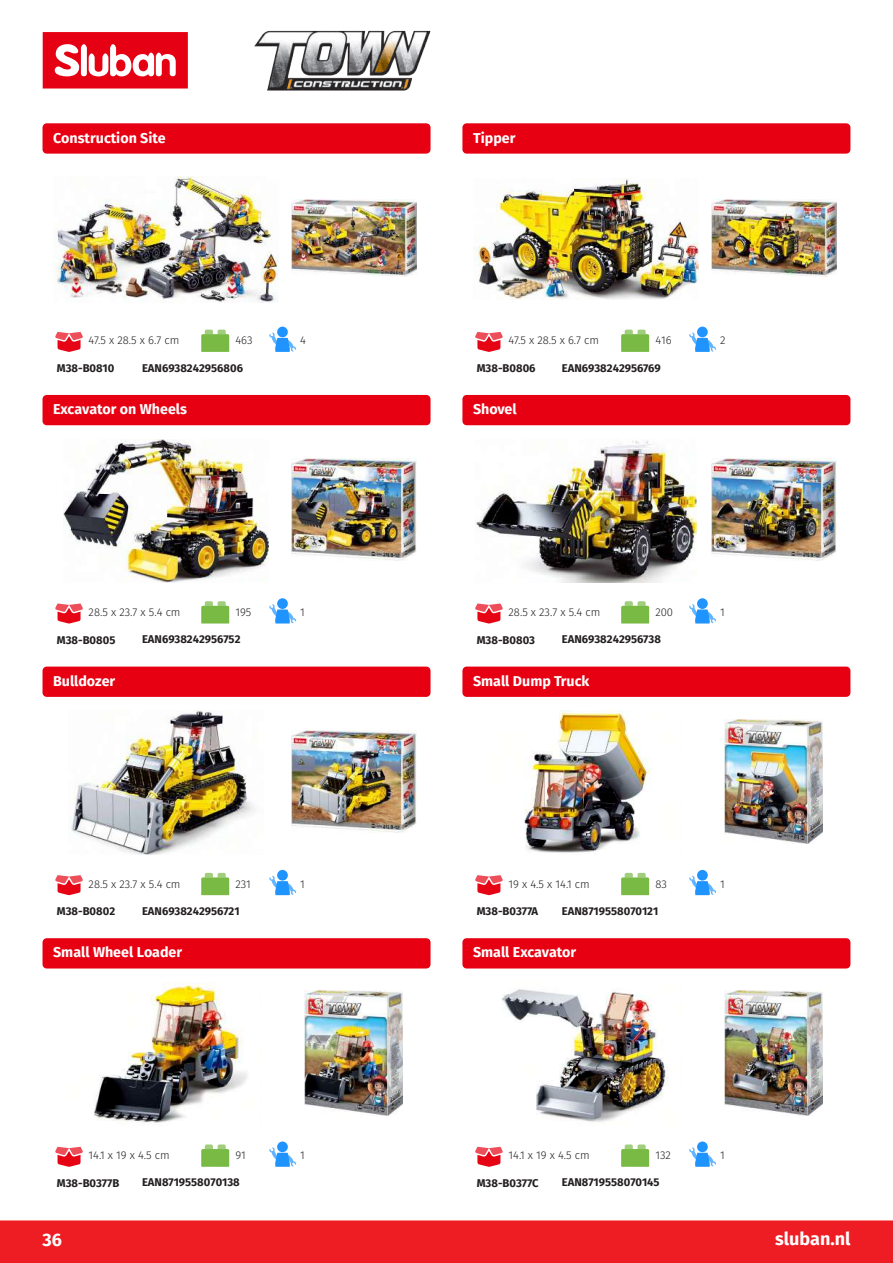
<style>
.page{position:relative;width:893px;height:1263px;background:#fff}
.page>*{position:absolute;margin:0;border:0;box-sizing:border-box;transform-origin:0 0}
.t1{font:700 18px "Fira Sans";color:#fff}
.t2{font:700 14.25px "Fira Sans";color:#fff}
.t3{font:700 11.25px "Fira Sans";color:#231f20}
.t4{font:300 11.25px "Fira Sans";color:#231f20}
</style>
<div class="page">
<div style="left:0;top:1220px;width:893px;height:43px;background:#ee1d23"></div>
<svg style="left:43px;top:32px;width:145px;height:57px"></svg>
<div style="left:43px;top:123px;width:388px;height:31px;background:#e60012;border-radius:4px"></div>
<img style="left:53px;top:176px;width:226px;height:126px">
<svg style="left:201px;top:330px;width:28px;height:22px"></svg>
<svg style="left:55px;top:332px;width:28px;height:20px"></svg>
<img style="left:292px;top:200px;width:124px;height:77px">
<div style="left:277px;top:327px;width:11px;height:10px;background:#1f94fe;border-radius:50%"></div>
<svg style="left:269px;top:332px;width:27px;height:20px"></svg>
<div style="left:462px;top:123px;width:388px;height:31px;background:#e60012;border-radius:4px"></div>
<img style="left:473px;top:179px;width:226px;height:120px">
<svg style="left:621px;top:330px;width:28px;height:22px"></svg>
<svg style="left:475px;top:332px;width:28px;height:20px"></svg>
<img style="left:711px;top:200px;width:125px;height:77px">
<div style="left:697px;top:327px;width:11px;height:10px;background:#1f94fe;border-radius:50%"></div>
<svg style="left:689px;top:332px;width:27px;height:20px"></svg>
<div style="left:43px;top:395px;width:388px;height:30px;background:#e60012;border-radius:4px"></div>
<img style="left:63px;top:439px;width:206px;height:144px">
<svg style="left:201px;top:601px;width:28px;height:22px"></svg>
<svg style="left:55px;top:603px;width:28px;height:20px"></svg>
<img style="left:292px;top:459px;width:124px;height:102px">
<div style="left:277px;top:598px;width:11px;height:11px;background:#1f94fe;border-radius:50%"></div>
<svg style="left:269px;top:604px;width:27px;height:19px"></svg>
<div style="left:462px;top:395px;width:388px;height:30px;background:#e60012;border-radius:4px"></div>
<img style="left:476px;top:440px;width:220px;height:143px">
<svg style="left:621px;top:601px;width:28px;height:22px"></svg>
<svg style="left:475px;top:603px;width:28px;height:20px"></svg>
<img style="left:711px;top:459px;width:125px;height:102px">
<div style="left:697px;top:598px;width:11px;height:11px;background:#1f94fe;border-radius:50%"></div>
<svg style="left:689px;top:604px;width:27px;height:19px"></svg>
<div style="left:43px;top:666px;width:388px;height:31px;background:#e60012;border-radius:4px"></div>
<img style="left:69px;top:711px;width:185px;height:143px">
<svg style="left:201px;top:873px;width:28px;height:22px"></svg>
<svg style="left:55px;top:875px;width:28px;height:20px"></svg>
<img style="left:292px;top:730px;width:124px;height:102px">
<div style="left:277px;top:870px;width:11px;height:10px;background:#1f94fe;border-radius:50%"></div>
<svg style="left:269px;top:876px;width:27px;height:19px"></svg>
<div style="left:462px;top:666px;width:388px;height:31px;background:#e60012;border-radius:4px"></div>
<img style="left:524px;top:711px;width:127px;height:142px">
<svg style="left:621px;top:873px;width:28px;height:22px"></svg>
<svg style="left:475px;top:875px;width:28px;height:20px"></svg>
<img style="left:725px;top:719px;width:98px;height:125px">
<div style="left:697px;top:870px;width:11px;height:10px;background:#1f94fe;border-radius:50%"></div>
<svg style="left:689px;top:876px;width:27px;height:19px"></svg>
<div style="left:43px;top:938px;width:388px;height:30px;background:#e60012;border-radius:4px"></div>
<img style="left:94px;top:982px;width:153px;height:141px">
<svg style="left:201px;top:1144px;width:28px;height:23px"></svg>
<svg style="left:55px;top:1147px;width:28px;height:20px"></svg>
<img style="left:305px;top:991px;width:98px;height:124px">
<div style="left:277px;top:1141px;width:11px;height:11px;background:#1f94fe;border-radius:50%"></div>
<svg style="left:269px;top:1147px;width:27px;height:20px"></svg>
<div style="left:462px;top:938px;width:388px;height:30px;background:#e60012;border-radius:4px"></div>
<img style="left:502px;top:989px;width:167px;height:134px">
<svg style="left:621px;top:1144px;width:28px;height:23px"></svg>
<svg style="left:475px;top:1147px;width:28px;height:20px"></svg>
<img style="left:725px;top:991px;width:98px;height:124px">
<div style="left:697px;top:1141px;width:11px;height:11px;background:#1f94fe;border-radius:50%"></div>
<svg style="left:689px;top:1147px;width:27px;height:20px"></svg>
<img style="left:254px;top:30px;width:177px;height:61px">
<p class="t2" style="left:53px;top:128px;width:114px">Construction Site</p>
<p class="t2" style="left:473px;top:128px;width:44px">Tipper</p>
<p class="t4" style="left:89px;top:333px;width:92px">47.5 x 28.5 x 6.7 cm</p>
<p class="t4" style="left:235px;top:333px;width:19px">463</p>
<p class="t4" style="left:300px;top:333px;width:7px">4</p>
<p class="t3" style="left:57px;top:360px;width:59px">M38-B0810</p>
<p class="t3" style="left:142px;top:360px;width:103px">EAN6938242956806</p>
<p class="t4" style="left:509px;top:333px;width:92px">47.5 x 28.5 x 6.7 cm</p>
<p class="t4" style="left:655px;top:333px;width:18px">416</p>
<p class="t4" style="left:720px;top:333px;width:7px">2</p>
<p class="t3" style="left:477px;top:360px;width:60px">M38-B0806</p>
<p class="t3" style="left:562px;top:360px;width:100px">EAN6938242956769</p>
<p class="t2" style="left:53px;top:399px;width:135px">Excavator on Wheels</p>
<p class="t2" style="left:473px;top:399px;width:45px">Shovel</p>
<p class="t4" style="left:89px;top:604px;width:93px">28.5 x 23.7 x 5.4 cm</p>
<p class="t4" style="left:235px;top:604px;width:17px">195</p>
<p class="t4" style="left:300px;top:604px;width:6px">1</p>
<p class="t3" style="left:57px;top:632px;width:60px">M38-B0805</p>
<p class="t3" style="left:142px;top:631px;width:100px">EAN6938242956752</p>
<p class="t4" style="left:509px;top:604px;width:93px">28.5 x 23.7 x 5.4 cm</p>
<p class="t4" style="left:655px;top:604px;width:19px">200</p>
<p class="t4" style="left:720px;top:604px;width:6px">1</p>
<p class="t3" style="left:477px;top:632px;width:60px">M38-B0803</p>
<p class="t3" style="left:562px;top:631px;width:101px">EAN6938242956738</p>
<p class="t2" style="left:53px;top:671px;width:64px">Bulldozer</p>
<p class="t2" style="left:473px;top:671px;width:118px">Small Dump Truck</p>
<p class="t4" style="left:89px;top:876px;width:93px">28.5 x 23.7 x 5.4 cm</p>
<p class="t4" style="left:235px;top:876px;width:17px">231</p>
<p class="t4" style="left:300px;top:876px;width:6px">1</p>
<p class="t3" style="left:57px;top:903px;width:60px">M38-B0802</p>
<p class="t3" style="left:142px;top:903px;width:99px">EAN6938242956721</p>
<p class="t4" style="left:509px;top:876px;width:83px">19 x 4.5 x 14.1 cm</p>
<p class="t4" style="left:655px;top:876px;width:13px">83</p>
<p class="t4" style="left:720px;top:876px;width:6px">1</p>
<p class="t3" style="left:477px;top:903px;width:63px">M38-B0377A</p>
<p class="t3" style="left:562px;top:903px;width:98px">EAN8719558070121</p>
<p class="t2" style="left:53px;top:942px;width:130px">Small Wheel Loader</p>
<p class="t2" style="left:473px;top:942px;width:105px">Small Excavator</p>
<p class="t4" style="left:89px;top:1147px;width:83px">14.1 x 19 x 4.5 cm</p>
<p class="t4" style="left:235px;top:1147px;width:12px">91</p>
<p class="t4" style="left:300px;top:1147px;width:6px">1</p>
<p class="t3" style="left:57px;top:1175px;width:64px">M38-B0377B</p>
<p class="t3" style="left:142px;top:1174px;width:99px">EAN8719558070138</p>
<p class="t4" style="left:509px;top:1147px;width:83px">14.1 x 19 x 4.5 cm</p>
<p class="t4" style="left:655px;top:1147px;width:17px">132</p>
<p class="t4" style="left:720px;top:1147px;width:6px">1</p>
<p class="t3" style="left:477px;top:1175px;width:64px">M38-B0377C</p>
<p class="t3" style="left:562px;top:1174px;width:99px">EAN8719558070145</p>
<h1 class="t1" style="left:43px;top:1227px;width:21px">36</h1>
<h1 class="t1" style="left:775px;top:1226px;width:77px">sluban.nl</h1>
</div>
